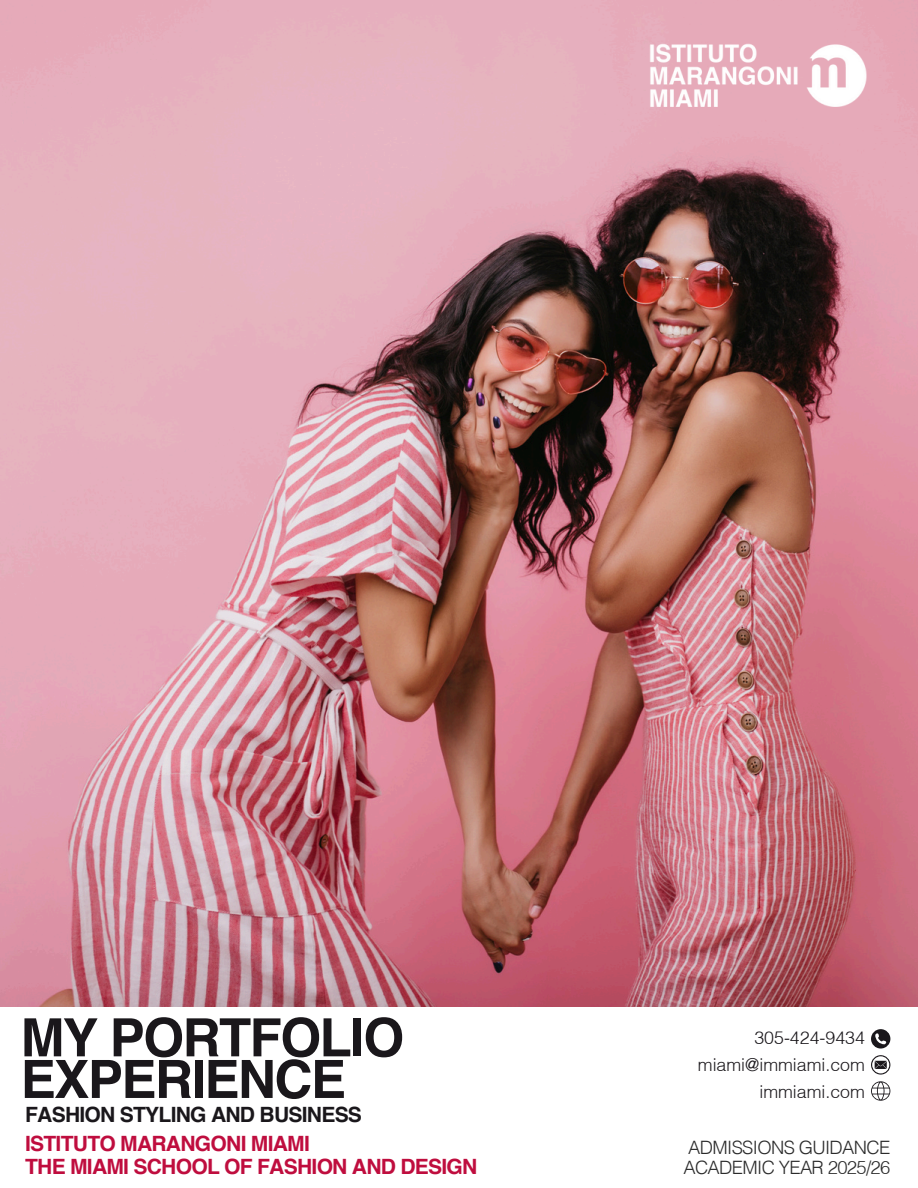
<style>
.page{position:relative;width:918px;height:1188px;background:#fff}
.page>*{position:absolute;margin:0;border:0;box-sizing:border-box;transform-origin:0 0}
.t1{font:700 52.8px/41.7px "Helvetica";letter-spacing:-.03em;color:#1a171b}
.t2{font:700 21px/22.5px "Helvetica";letter-spacing:-.035em;color:#bf0d3e}
.t3{font:700 21px "Helvetica";letter-spacing:-.035em;color:#1a171b}
.t4{font:300 18.45px/20.4px "Helvetica";letter-spacing:-.035em;color:#2b2b2b}
.t5{font:300 17.7px "Helvetica";color:#1a171b}
</style>
<div class="page">
<img style="left:0;top:0;width:918px;height:1007px">
<svg style="left:871px;top:1029px;width:19px;height:19px"></svg>
<svg style="left:871px;top:1055px;width:19px;height:19px"></svg>
<svg style="left:871px;top:1081px;width:19px;height:19px"></svg>
<img style="left:634px;top:30px;width:237px;height:90px">
<p class="t1" style="left:21px;top:1021px;width:385px">MY PORTFOLIO<br>EXPERIENCE</p>
<p class="t3" style="left:25px;top:1106px;width:338px">FASHION STYLING AND BUSINESS</p>
<p class="t2" style="left:25px;top:1134px;width:454px">ISTITUTO MARANGONI MIAMI<br>THE MIAMI SCHOOL OF FASHION AND DESIGN</p>
<p class="t5" style="left:754px;top:1031px;width:112px">305-424-9434</p>
<h1 class="t5" style="left:698px;top:1058px;width:169px">miami@immiami.com</h1>
<h2 class="t5" style="left:759px;top:1085px;width:107px">immiami.com</h2>
<p class="t4" style="left:683px;top:1139px;width:209px">ADMISSIONS GUIDANCE<br>ACADEMIC YEAR 2025/26</p>
</div>
